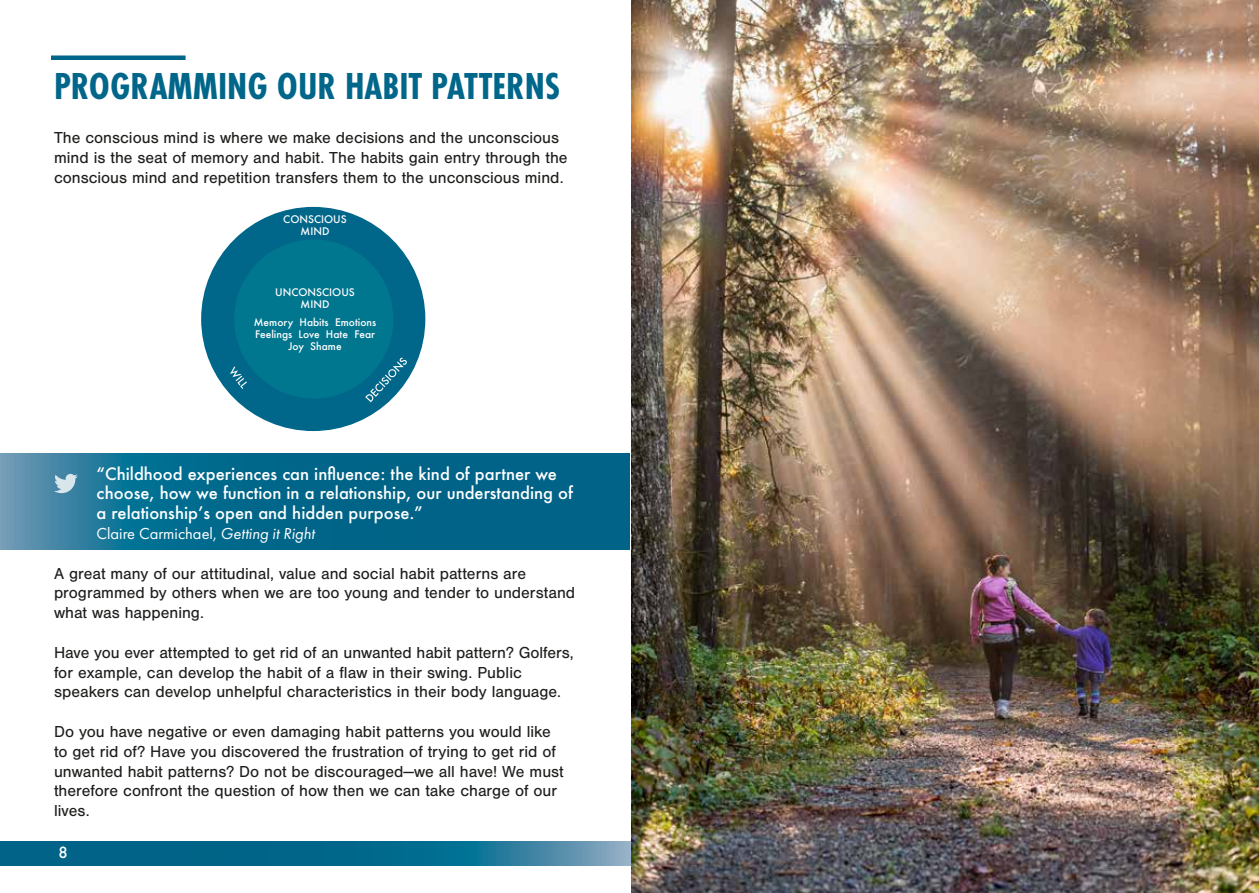
<style>
.page{position:relative;width:1259px;height:893px;background:#fff}
.page>*{position:absolute;margin:0;border:0;box-sizing:border-box;transform-origin:0 0}
.t1{font:700 39px "Futura PT Cond";color:#00668a}
.t2{font:16.5px/19.8px "Nimbus San";color:#1d1d1b}
.t3{font:500 16.5px/19.8px "Futura";color:#fff}
.t4{font:16.5px "Futura PT";color:#fff}
.t5{font:500 15px "Futura";color:#fff}
.t6{font:500 10.2px/12.3px "Futura";color:#fff;text-align:center}
.s1{font-style:italic}
</style>
<div class="page">
<svg style="left:0;top:841px;width:629px;height:25px;background:#136f91"></svg>
<svg style="left:0;top:454px;width:629px;height:95px;background:#0c6c8e"></svg>
<hr style="left:51px;top:56px;width:135px;height:4px;background:#00668a">
<svg style="left:54px;top:474px;width:24px;height:19px"></svg>
<img style="left:631px;top:0;width:628px;height:893px">
<div style="left:201px;top:207px;width:224px;height:224px;background:#00678a;border-radius:50%"></div>
<div style="left:234px;top:239px;width:159px;height:160px;background:#00768f;border-radius:50%"></div>
<svg style="left:365px;top:358px;width:42px;height:44px"></svg>
<svg style="left:230px;top:366px;width:17px;height:23px"></svg>
<h1 class="t1" style="left:54px;top:63px;width:507px">PROGRAMMING OUR HABIT PATTERNS</h1>
<p class="t2" style="left:54px;top:128px;width:515px">The conscious mind is where we make decisions and the unconscious mind is the seat of memory and habit. The habits gain entry through the conscious mind and repetition transfers them to the unconscious mind.</p>
<p class="t6" style="left:283px;top:213px;width:65px">CONSCIOUS<br>MIND</p>
<p class="t6" style="left:275px;top:286px;width:81px">UNCONSCIOUS<br>MIND</p>
<p class="t6" style="left:254px;top:316px;width:124px">Memory Habits Emotions<br>Feelings Love Hate Fear<br>Joy Shame</p>
<p class="t3" style="left:97px;top:463px;width:478px">“Childhood experiences can influence: the kind of partner we choose, how we function in a relationship, our understanding of a relationship’s open and hidden purpose.”</p>
<p class="t4" style="left:97px;top:524px;width:220px">Claire Carmichael, <span class="s1">Getting it Right</span></p>
<p class="t2" style="left:54px;top:563px;width:523px">A great many of our attitudinal, value and social habit patterns are programmed by others when we are too young and tender to understand what was happening.</p>
<p class="t2" style="left:54px;top:643px;width:521px">Have you ever attempted to get rid of an unwanted habit pattern? Golfers, for example, can develop the habit of a flaw in their swing. Public speakers can develop unhelpful characteristics in their body language.</p>
<p class="t2" style="left:54px;top:722px;width:511px">Do you have negative or even damaging habit patterns you would like to get rid of? Have you discovered the frustration of trying to get rid of unwanted habit patterns? Do not be discouraged—we all have! We must therefore confront the question of how then we can take charge of our lives.</p>
<p class="t5" style="left:59px;top:842px;width:11px">8</p>
</div>
